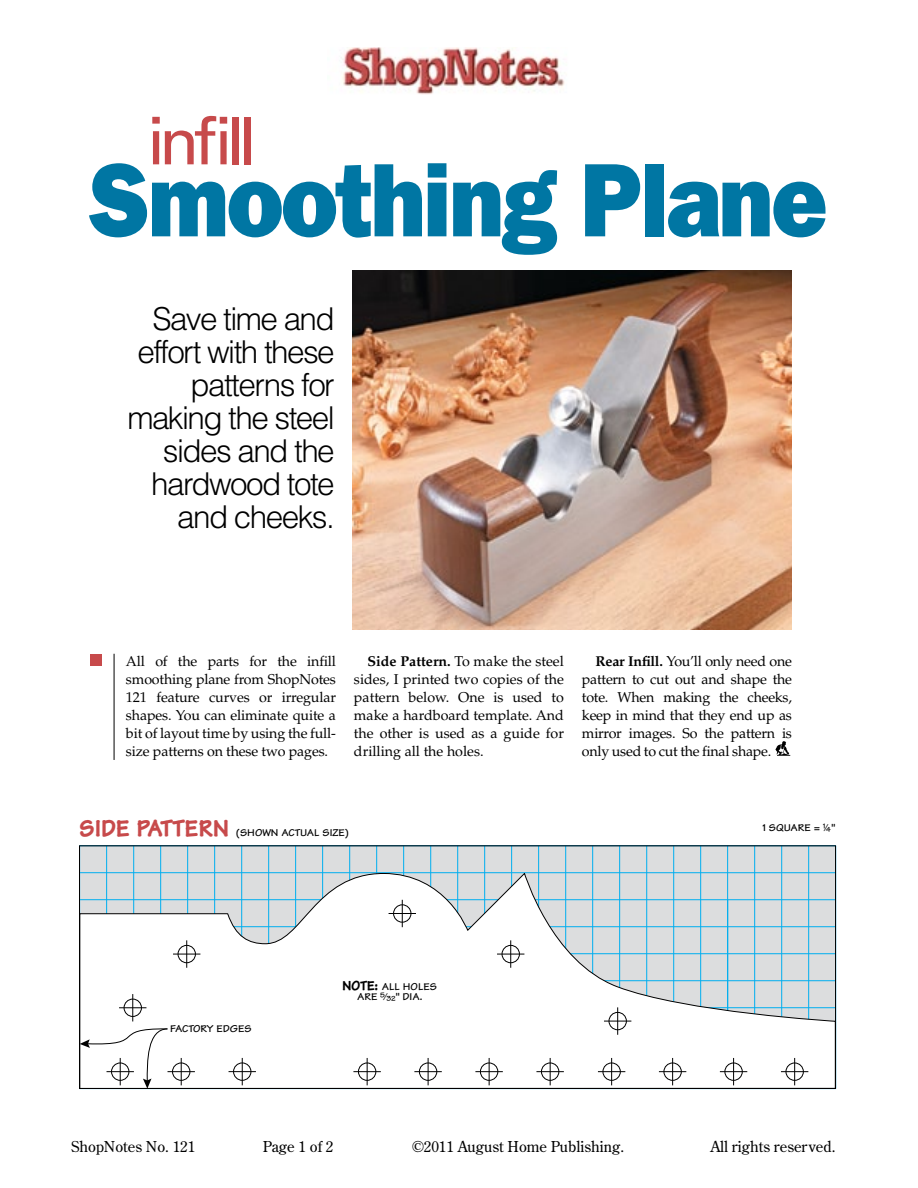
<style>
.page{position:relative;width:918px;height:1188px;background:#fff}
.page>*{position:absolute;margin:0;border:0;box-sizing:border-box;transform-origin:0 0}
.t1{font:105px "ITC Franklin Gothic Std Hvy";letter-spacing:-.025em;color:#0076a3;scale:.9 1}
.t2{font:66px "Univers LT Std";letter-spacing:-.1em;color:#c74a4b}
.t3{font:300 31.5px/33px "Helvetica LT Std";letter-spacing:-.05em;color:#000;text-align:right}
.t4{font:800 24px "Tekton";color:#c74a4b}
.t5{font:15px "Century Old Style Std";color:#000}
.t6{font:14.25px/18px "Palatino LT Std";letter-spacing:-.01em;color:#000;text-align:justify}
.t7{font:700 10.5px/9.8px "Tekton Expanded";color:#000;text-align:center}
.s1{font-family:"Palatino";font-weight:700}
.s2{font-family:"Tekton";font-weight:800;font-size:13.5px}
.s3{font-family:"Tekton Expanded FE"}
</style>
<div class="page">
<hr style="left:114px;top:654px;width:1px;height:106px;background:#000">
<div style="left:90px;top:654px;width:12px;height:12px;background:#c74a4b"></div>
<svg style="left:775px;top:741px;width:15px;height:15px"></svg>
<img style="left:341px;top:47px;width:224px;height:47px">
<div style="left:80px;top:846px;width:756px;height:243px;background:#dcddde"></div>
<hr style="left:106px;top:846px;width:1px;height:243px;background:#00aeef">
<hr style="left:160px;top:846px;width:1px;height:243px;background:#00aeef">
<hr style="left:133px;top:846px;width:1px;height:243px;background:#00aeef">
<hr style="left:187px;top:846px;width:1px;height:243px;background:#00aeef">
<hr style="left:214px;top:846px;width:1px;height:243px;background:#00aeef">
<hr style="left:268px;top:846px;width:1px;height:243px;background:#00aeef">
<hr style="left:241px;top:846px;width:1px;height:243px;background:#00aeef">
<hr style="left:322px;top:846px;width:1px;height:243px;background:#00aeef">
<hr style="left:295px;top:846px;width:1px;height:243px;background:#00aeef">
<hr style="left:376px;top:846px;width:1px;height:243px;background:#00aeef">
<hr style="left:349px;top:846px;width:1px;height:243px;background:#00aeef">
<hr style="left:430px;top:846px;width:1px;height:243px;background:#00aeef">
<hr style="left:403px;top:846px;width:1px;height:243px;background:#00aeef">
<hr style="left:484px;top:846px;width:1px;height:243px;background:#00aeef">
<hr style="left:457px;top:846px;width:1px;height:243px;background:#00aeef">
<hr style="left:538px;top:846px;width:1px;height:243px;background:#00aeef">
<hr style="left:511px;top:846px;width:1px;height:243px;background:#00aeef">
<hr style="left:592px;top:846px;width:1px;height:243px;background:#00aeef">
<hr style="left:565px;top:846px;width:1px;height:243px;background:#00aeef">
<hr style="left:646px;top:846px;width:1px;height:243px;background:#00aeef">
<hr style="left:619px;top:846px;width:1px;height:243px;background:#00aeef">
<hr style="left:700px;top:846px;width:1px;height:243px;background:#00aeef">
<hr style="left:673px;top:846px;width:1px;height:243px;background:#00aeef">
<hr style="left:754px;top:846px;width:1px;height:243px;background:#00aeef">
<hr style="left:808px;top:846px;width:1px;height:243px;background:#00aeef">
<hr style="left:781px;top:846px;width:1px;height:243px;background:#00aeef">
<hr style="left:727px;top:846px;width:1px;height:243px;background:#00aeef">
<svg style="left:81px;top:872px;width:753px;height:215px"></svg>
<svg style="left:389px;top:900px;width:27px;height:27px"></svg>
<svg style="left:173px;top:940px;width:27px;height:28px"></svg>
<svg style="left:497px;top:940px;width:27px;height:28px"></svg>
<svg style="left:119px;top:994px;width:27px;height:27px"></svg>
<svg style="left:604px;top:1007px;width:27px;height:28px"></svg>
<svg style="left:781px;top:1058px;width:27px;height:27px"></svg>
<svg style="left:720px;top:1058px;width:27px;height:27px"></svg>
<svg style="left:659px;top:1058px;width:27px;height:27px"></svg>
<svg style="left:598px;top:1058px;width:27px;height:27px"></svg>
<svg style="left:536px;top:1058px;width:28px;height:27px"></svg>
<svg style="left:475px;top:1058px;width:28px;height:27px"></svg>
<svg style="left:414px;top:1058px;width:28px;height:27px"></svg>
<svg style="left:353px;top:1058px;width:28px;height:27px"></svg>
<svg style="left:229px;top:1058px;width:27px;height:27px"></svg>
<svg style="left:81px;top:1029px;width:114px;height:58px;background:#efefef"></svg>
<div style="left:79px;top:845px;width:757px;height:244px;border:1px solid #000"></div>
<img style="left:353px;top:270px;width:439px;height:360px">
<h2 class="t2" style="left:147px;top:102px;width:111px">infill</h2>
<h1 class="t1" style="left:88px;top:139px;width:824px">Smoothing Plane</h1>
<h3 class="t3" style="left:127px;top:302px;width:209px">Save time and effort with these patterns for making the steel sides and the hardwood tote and cheeks.</h3>
<p class="t6" style="left:126px;top:652px;width:212px">All of the parts for the infill smoothing plane from ShopNotes 121 feature curves or irregular shapes. You can eliminate quite a bit of layout time by using the full&shy;size patterns on these two pages.</p>
<p class="t6" style="left:354px;top:652px;width:212px;text-indent:13px"><span class="s1">Side Pattern.</span> To make the steel sides, I printed two copies of the pattern below. One is used to make a hardboard template. And the other is used as a guide for drilling all the holes.</p>
<p class="t6" style="left:582px;top:652px;width:212px;text-indent:13px"><span class="s1">Rear Infill.</span> You’ll only need one pattern to cut out and shape the tote. When making the cheeks, keep in mind that they end up as mirror images. So the pattern is only used to cut the final shape.</p>
<h3 class="t4" style="left:80px;top:813px;width:151px">SIDE PATTERN</h3>
<p class="t7" style="left:236px;top:828px;width:115px">(SHOWN ACTUAL SIZE)</p>
<p class="t7" style="left:170px;top:1024px;width:83px">FACTORY EDGES</p>
<p class="t7" style="left:342px;top:982px;width:96px"><span class="s2">NOTE:</span> ALL HOLES<br>ARE <span class="s3">%/32</span>" DIA.</p>
<p class="t7" style="left:762px;top:823px;width:74px">1 SQUARE = <span class="s3">!/4</span>"</p>
<p class="t5" style="left:71px;top:1136px;width:126px">ShopNotes No. 121</p>
<p class="t5" style="left:263px;top:1136px;width:72px">Page 1 of 2</p>
<p class="t5" style="left:412px;top:1136px;width:214px">©2011 August Home Publishing.</p>
<p class="t5" style="left:710px;top:1136px;width:127px">All rights reserved.</p>
</div>
